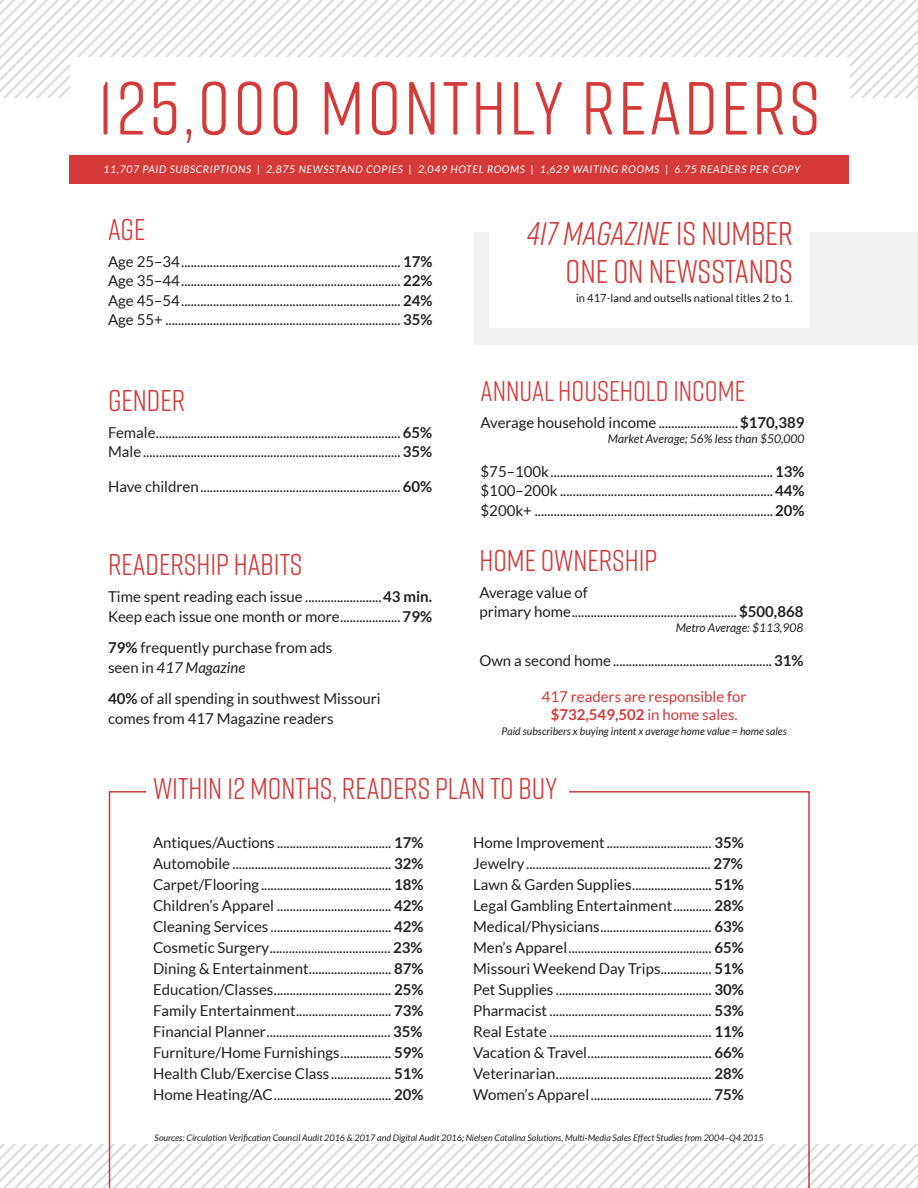
<style>
.page{position:relative;width:918px;height:1188px;background:#fff}
.page>*{position:absolute;margin:0;border:0;box-sizing:border-box;transform-origin:0 0}
.t1{font:75px "Rift Soft";letter-spacing:.04em;color:#d33a39}
.t2{font:32.85px/37.5px "Rift Soft";color:#d33a39;text-align:right}
.t3{font:30px "Rift Soft";color:#d33a39}
.t4{font:28.5px "Rift Soft";color:#d33a39}
.t5{font:15px/21px "Lato";color:#231f20}
.t6{font:15px/18px "Lato";color:#d33a39;text-align:center}
.t7{font:italic 12px "Lato";color:#231f20}
.t8{font:11.1px "Lato";color:#231f20}
.t9{font:italic 10.5px "Lato";letter-spacing:.06em;color:#fff}
.t10{font:italic 10.5px "Lato";color:#231f20}
.t11{font:italic 9px "Lato";color:#231f20}
.s1{font-weight:700}
.s2{font-style:italic}
</style>
<div class="page">
<svg style="left:0;top:0;width:918px;height:97px"></svg>
<div style="left:474px;top:232px;width:444px;height:113px;background:#f1f1f2"></div>
<div style="left:489px;top:220px;width:321px;height:107px;background:#fff"></div>
<svg style="left:109px;top:791px;width:701px;height:353px"></svg>
<div style="left:69px;top:155px;width:780px;height:29px;background:#d33a39"></div>
<div style="left:146px;top:766px;width:423px;height:44px;background:#fff"></div>
<svg style="left:0;top:1144px;width:918px;height:44px"></svg>
<div style="left:70px;top:57px;width:780px;height:97px;background:#fff"></div>
<h1 class="t1" style="left:98px;top:56px;width:724px">125,000 MONTHLY READERS</h1>
<p class="t9" style="left:104px;top:164px;width:698px">11,707 PAID SUBSCRIPTIONS | 2,875 NEWSSTAND COPIES | 2,049 HOTEL ROOMS | 1,629 WAITING ROOMS | 6.75 READERS PER COPY</p>
<h3 class="t3" style="left:108px;top:208px;width:39px">AGE</h3>
<p class="t5" style="left:108px;top:251px;width:326px;line-height:19.5px;text-align:justify">Age 25–34..................................................................... <span class="s1">17% </span>Age 35–44..................................................................... <span class="s1">22% </span>Age 45–54..................................................................... <span class="s1">24% </span>Age 55+ .......................................................................... <span class="s1">35%</span></p>
<h3 class="t3" style="left:108px;top:379px;width:79px">GENDER</h3>
<p class="t5" style="left:108px;top:423px;width:326px;line-height:19.5px">Female.............................................................................<span class="s1">65%<br></span>Male .................................................................................<span class="s1">35%</span></p>
<p class="t5" style="left:108px;top:476px;width:326px">Have children...............................................................<span class="s1">60%</span></p>
<h3 class="t3" style="left:108px;top:544px;width:196px">READERSHIP HABITS</h3>
<p class="t5" style="left:108px;top:587px;width:325px;line-height:19.5px">Time spent reading each issue ........................<span class="s1">43 min.<br></span>Keep each issue one month or more...................<span class="s1">79%</span></p>
<p class="t5" style="left:108px;top:638px;width:226px;line-height:19.5px"><span class="s1">79%</span> frequently purchase from ads seen in <span class="s2">417 Magazine</span></p>
<p class="t5" style="left:108px;top:689px;width:274px;line-height:19.5px"><span class="s1">40%</span> of all spending in southwest Missouri comes from 417 Magazine readers</p>
<h2 class="t2" style="left:527px;top:214px;width:267px"><span class="s2">417 MAGAZINE</span> IS NUMBER<br>ONE ON NEWSSTANDS</h2>
<p class="t8" style="left:576px;top:292px;width:218px">in 417-land and outsells national titles 2 to 1.</p>
<h3 class="t4" style="left:481px;top:371px;width:266px">ANNUAL HOUSEHOLD INCOME</h3>
<p class="t5" style="left:481px;top:412px;width:325px">Average household income .........................<span class="s1">$170,389</span></p>
<p class="t7" style="left:608px;top:432px;width:198px">Market Average; 56% less than $50,000</p>
<p class="t5" style="left:481px;top:461px;width:325px;line-height:19.5px;text-align:justify">$75–100k......................................................................<span class="s1">13% </span>$100–200k ...................................................................<span class="s1">44% </span>$200k+ ...........................................................................<span class="s1">20%</span></p>
<h3 class="t3" style="left:479px;top:539px;width:180px">HOME OWNERSHIP</h3>
<p class="t5" style="left:479px;top:583px;width:325px;line-height:19.5px">Average value of<br>primary home....................................................<span class="s1">$500,868</span></p>
<p class="t7" style="left:676px;top:621px;width:129px">Metro Average: $113,908</p>
<p class="t5" style="left:479px;top:650px;width:325px">Own a second home ..................................................<span class="s1">31%</span></p>
<p class="t6" style="left:542px;top:687px;width:206px">417 readers are responsible for <span class="s1">$732,549,502</span> in home sales.</p>
<p class="t10" style="left:502px;top:726px;width:287px">Paid subscribers x buying intent x average home value = home sales</p>
<h3 class="t3" style="left:153px;top:768px;width:406px">WITHIN 12 MONTHS, READERS PLAN TO BUY</h3>
<p class="t5" style="left:153px;top:832px;width:272px;text-align:justify">Antiques/Auctions .................................... <span class="s1">17% </span>Automobile .................................................. <span class="s1">32% </span>Carpet/Flooring ......................................... <span class="s1">18% </span>Children’s Apparel .................................... <span class="s1">42% </span>Cleaning Services ...................................... <span class="s1">42% </span>Cosmetic Surgery...................................... <span class="s1">23% </span>Dining &amp; Entertainment.......................... <span class="s1">87% </span>Education/Classes..................................... <span class="s1">25% </span>Family Entertainment.............................. <span class="s1">73% </span>Financial Planner....................................... <span class="s1">35% </span>Furniture/Home Furnishings................ <span class="s1">59% </span>Health Club/Exercise Class................... <span class="s1">51% </span>Home Heating/AC..................................... <span class="s1">20%</span></p>
<p class="t5" style="left:473px;top:832px;width:272px;text-align:justify">Home Improvement ................................. <span class="s1">35% </span>Jewelry.......................................................... <span class="s1">27% </span>Lawn &amp; Garden Supplies......................... <span class="s1">51% </span>Legal Gambling Entertainment............ <span class="s1">28% </span>Medical/Physicians................................... <span class="s1">63% </span>Men’s Apparel............................................. <span class="s1">65% </span>Missouri Weekend Day Trips................ <span class="s1">51% </span>Pet Supplies ................................................. <span class="s1">30% </span>Pharmacist ................................................... <span class="s1">53% </span>Real Estate ................................................... <span class="s1">11% </span>Vacation &amp; Travel....................................... <span class="s1">66% </span>Veterinarian................................................. <span class="s1">28% </span>Women’s Apparel...................................... <span class="s1">75%</span></p>
<p class="t11" style="left:155px;top:1133px;width:610px">Sources: Circulation Verification Council Audit 2016 &amp; 2017 and Digital Audit 2016; Nielsen Catalina Solutions, Multi-Media Sales Effect Studies from 2004–Q4 2015</p>
</div>
